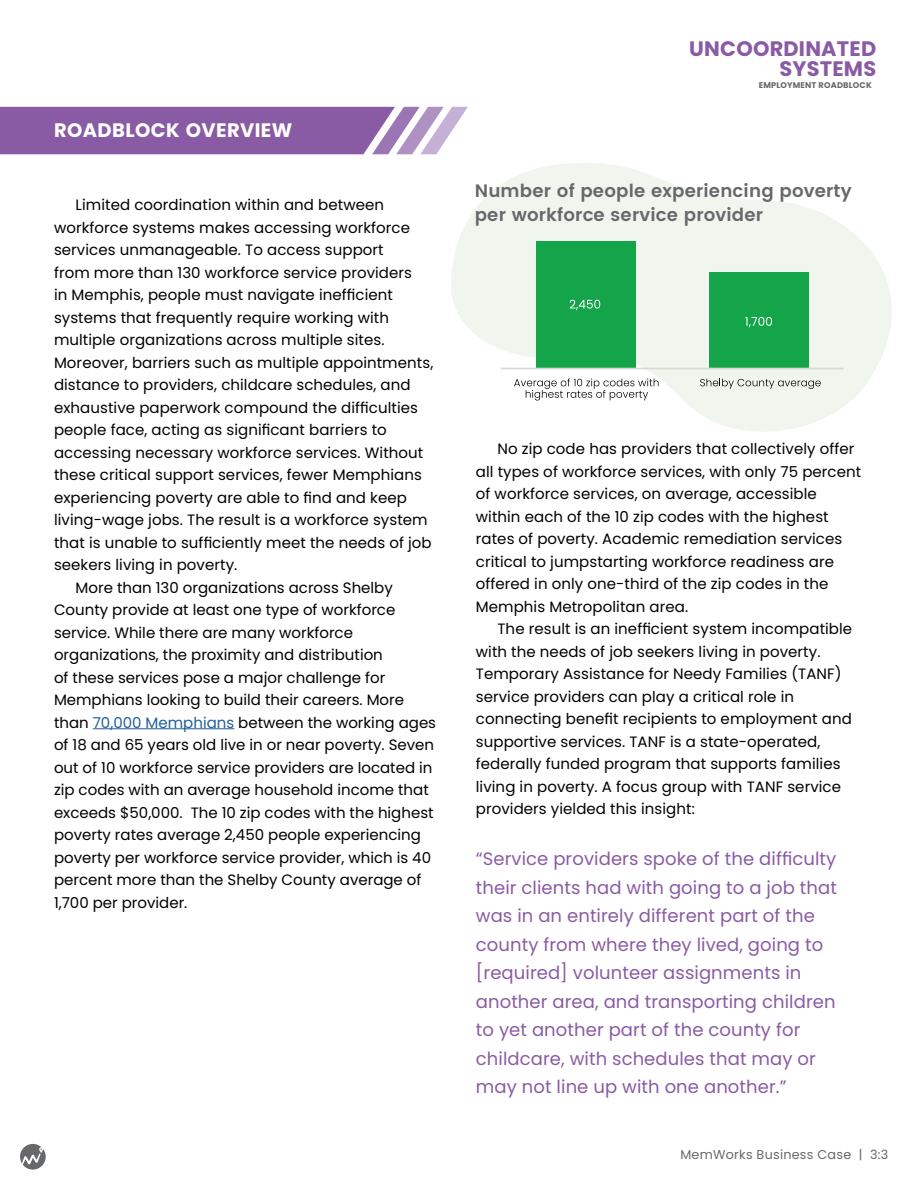
<style>
.page{position:relative;width:918px;height:1188px;background:#fff}
.page>*{position:absolute;margin:0;border:0;box-sizing:border-box;transform-origin:0 0}
.t1{font:700 21px/20px "Poppins";letter-spacing:.01em;color:#8a5ba5;text-align:right}
.t2{font:700 19.5px "Poppins";letter-spacing:.02em;color:#fff}
.t3{font:18px/28.5px "Poppins";letter-spacing:.005em;color:#8a5ba5}
.t4{font:600 18px/24px "Poppins";letter-spacing:.01em;color:#67686b}
.t5{font:15px/22.5px "Poppins";letter-spacing:.005em;color:#000}
.t6{font:12.75px "Poppins";letter-spacing:.02em;color:#67686b}
.t7{font:700 8.25px "Poppins";letter-spacing:.02em;color:#67686b}
.s1{color:#215e9e}
</style>
<div class="page">
<svg style="left:451px;top:163px;width:441px;height:269px;fill:#f0f6ee"></svg>
<svg style="left:0;top:107px;width:468px;height:47px;background:#986fb0"></svg>
<hr style="left:93px;top:728px;width:141px;height:1px;background:#215e9e">
<div style="left:536px;top:241px;width:100px;height:127px;background:#14a44a"></div>
<svg style="left:570px;top:300px;width:30px;height:10px"></svg>
<div style="left:709px;top:272px;width:99px;height:96px;background:#14a44a"></div>
<svg style="left:745px;top:317px;width:27px;height:11px"></svg>
<hr style="left:501px;top:368px;width:343px;height:1px;background:#dbdad2">
<svg style="left:514px;top:378px;width:145px;height:23px"></svg>
<svg style="left:700px;top:379px;width:121px;height:10px"></svg>
<svg style="left:20px;top:1144px;width:26px;height:26px"></svg>
<svg style="left:21px;top:1147px;width:22px;height:19px"></svg>
<h2 class="t2" style="left:54px;top:119px;width:240px">ROADBLOCK OVERVIEW</h2>
<p class="t5" style="left:76px;top:194px;width:310px">Limited coordination within and between</p>
<p class="t5" style="left:54px;top:216px;width:358px">workforce systems makes accessing workforce</p>
<p class="t5" style="left:54px;top:239px;width:331px">services unmanageable. To access support</p>
<p class="t5" style="left:54px;top:261px;width:360px">from more than 130 workforce service providers</p>
<p class="t5" style="left:54px;top:284px;width:340px">in Memphis, people must navigate inefficient</p>
<p class="t5" style="left:54px;top:306px;width:337px">systems that frequently require working with</p>
<p class="t5" style="left:54px;top:329px;width:332px">multiple organizations across multiple sites.</p>
<p class="t5" style="left:54px;top:351px;width:381px">Moreover, barriers such as multiple appointments,</p>
<p class="t5" style="left:54px;top:374px;width:358px">distance to providers, childcare schedules, and</p>
<p class="t5" style="left:54px;top:396px;width:365px">exhaustive paperwork compound the difficulties</p>
<p class="t5" style="left:54px;top:419px;width:334px">people face, acting as significant barriers to</p>
<p class="t5" style="left:54px;top:441px;width:371px">accessing necessary workforce services. Without</p>
<p class="t5" style="left:54px;top:464px;width:370px">these critical support services, fewer Memphians</p>
<p class="t5" style="left:54px;top:486px;width:354px">experiencing poverty are able to find and keep</p>
<p class="t5" style="left:54px;top:509px;width:375px">living-wage jobs. The result is a workforce system</p>
<p class="t5" style="left:54px;top:531px;width:379px">that is unable to sufficiently meet the needs of job</p>
<p class="t5" style="left:54px;top:554px;width:185px">seekers living in poverty.</p>
<p class="t5" style="left:76px;top:576px;width:319px">More than 130 organizations across Shelby</p>
<p class="t5" style="left:54px;top:599px;width:343px">County provide at least one type of workforce</p>
<p class="t5" style="left:54px;top:621px;width:301px">service. While there are many workforce</p>
<p class="t5" style="left:54px;top:644px;width:330px">organizations, the proximity and distribution</p>
<p class="t5" style="left:54px;top:666px;width:333px">of these services pose a major challenge for</p>
<p class="t5" style="left:54px;top:689px;width:352px">Memphians looking to build their careers. More</p>
<p class="t5" style="left:54px;top:711px;width:384px">than <span class="s1">70,000 Memphians</span> between the working ages</p>
<p class="t5" style="left:54px;top:734px;width:382px">of 18 and 65 years old live in or near poverty. Seven</p>
<p class="t5" style="left:54px;top:756px;width:380px">out of 10 workforce service providers are located in</p>
<p class="t5" style="left:54px;top:779px;width:376px">zip codes with an average household income that</p>
<p class="t5" style="left:54px;top:801px;width:381px">exceeds $50,000. The 10 zip codes with the highest</p>
<p class="t5" style="left:54px;top:824px;width:369px">poverty rates average 2,450 people experiencing</p>
<p class="t5" style="left:54px;top:846px;width:379px">poverty per workforce service provider, which is 40</p>
<p class="t5" style="left:54px;top:869px;width:369px">percent more than the Shelby County average of</p>
<p class="t5" style="left:54px;top:891px;width:135px">1,700 per provider.</p>
<h1 class="t1" style="left:689px;top:39px;width:188px">UNCOORDINATED<br>SYSTEMS</h1>
<p class="t7" style="left:759px;top:80px;width:114px">EMPLOYMENT ROADBLOCK</p>
<p class="t4" style="left:475px;top:179px;width:379px">Number of people experiencing poverty per workforce service provider</p>
<p class="t5" style="left:476px;top:438px;width:387px;text-indent:22px">No zip code has providers that collectively offer all types of workforce services, with only 75 percent of workforce services, on average, accessible within each of the 10 zip codes with the highest rates of poverty. Academic remediation services critical to jumpstarting workforce readiness are offered in only one-third of the zip codes in the Memphis Metropolitan area.</p>
<p class="t5" style="left:476px;top:618px;width:378px;text-indent:22px">The result is an inefficient system incompatible with the needs of job seekers living in poverty.<br>Temporary Assistance for Needy Families (TANF) service providers can play a critical role in connecting benefit recipients to employment and supportive services. TANF is a state-operated, federally funded program that supports families living in poverty. A focus group with TANF service providers yielded this insight:</p>
<p class="t3" style="left:476px;top:845px;width:363px">“Service providers spoke of the difficulty their clients had with going to a job that was in an entirely different part of the county from where they lived, going to [required] volunteer assignments in another area, and transporting children to yet another part of the county for childcare, with schedules that may or may not line up with one another.”</p>
<p class="t6" style="left:680px;top:1148px;width:210px">MemWorks Business Case | 3:3</p>
</div>
